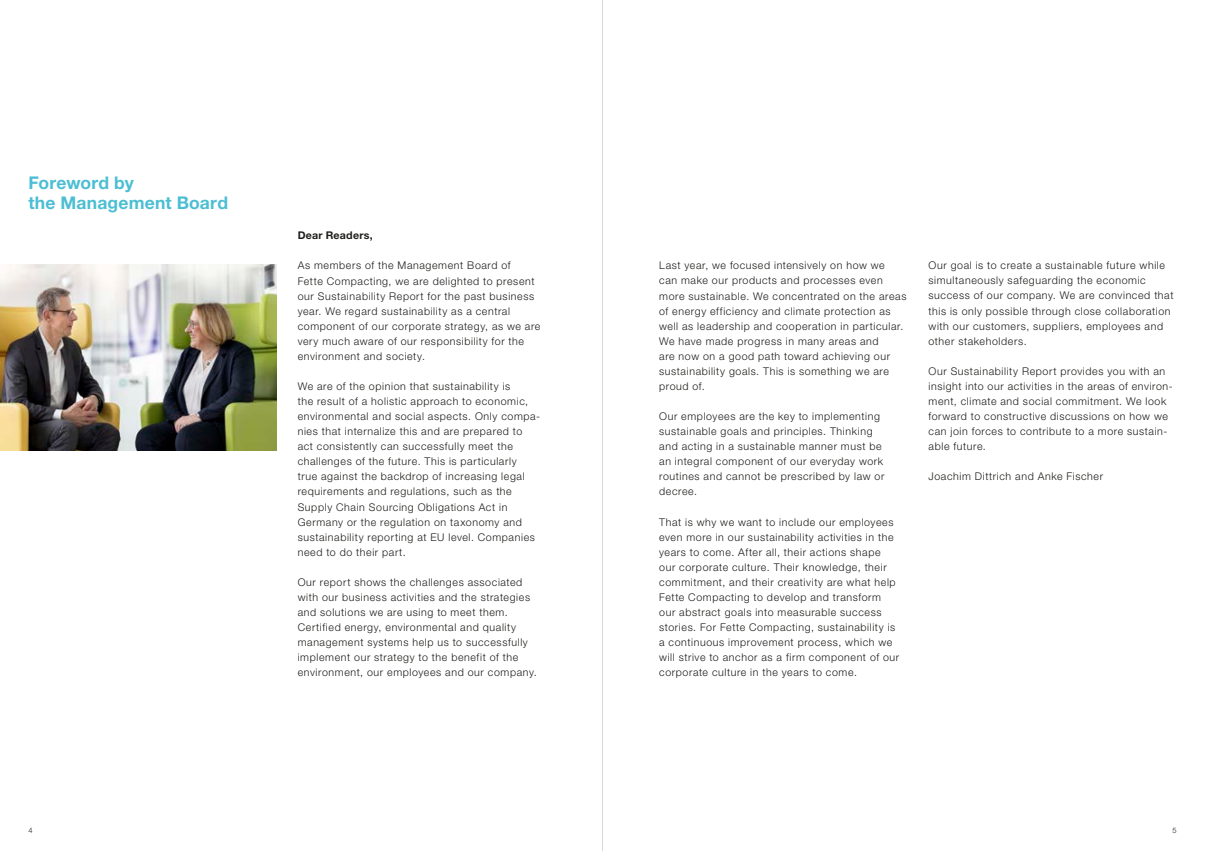
<style>
.page{position:relative;width:1205px;height:851px;background:#fff}
.page>*{position:absolute;margin:0;border:0;box-sizing:border-box;transform-origin:0 0}
.t1{font:700 17.5px/20px "Helvetica Neue LT Pro";letter-spacing:.01em;color:#4cbed3}
.t2{font:300 10.62px/15px "Helvetica Neue LT Pro";letter-spacing:.06em;color:#1d1d1b}
.t3{font:700 10.62px "Helvetica Neue LT Pro";letter-spacing:.025em;color:#1d1d1b}
.t4{font:300 7.5px "Helvetica Neue LT Pro";color:#1d1d1b}
</style>
<div class="page">
<img style="left:0;top:264px;width:276px;height:186px">
<hr style="left:602px;top:0;width:1px;height:850px;background:#dadada">
<h1 class="t1" style="left:28px;top:172px;width:201px">Foreword by<br>the Management Board</h1>
<p class="t3" style="left:298px;top:229px;width:77px">Dear Readers,</p>
<p class="t2" style="left:298px;top:258px;width:244px">As members of the Management Board of<br>Fette Compacting, we are delighted to present our Sustainability Report for the past business year. We regard sustainability as a central component of our corporate strategy, as we are very much aware of our responsibility for the environment and society.</p>
<p class="t2" style="left:298px;top:378px;width:244px">We are of the opinion that sustainability is<br>the result of a holistic approach to economic, environmental and social aspects. Only compa&shy;nies that internalize this and are prepared to act consistently can successfully meet the challenges of the future. This is particularly<br>true against the backdrop of increasing legal requirements and regulations, such as the Supply Chain Sourcing Obligations Act in Germany or the regulation on taxonomy and sustainability reporting at EU level. Companies need to do their part.</p>
<p class="t2" style="left:298px;top:574px;width:241px">Our report shows the challenges associated with our business activities and the strategies and solutions we are using to meet them.<br>Certified energy, environmental and quality management systems help us to successfully implement our strategy to the benefit of the environment, our employees and our company.</p>
<p class="t2" style="left:659px;top:258px;width:249px">Last year, we focused intensively on how we<br>can make our products and processes even more sustainable. We concentrated on the areas of energy efficiency and climate protection as well as leadership and cooperation in particular.<br>We have made progress in many areas and<br>are now on a good path toward achieving our sustainability goals. This is something we are proud of.</p>
<p class="t2" style="left:659px;top:408px;width:227px">Our employees are the key to implementing sustainable goals and principles. Thinking and acting in a sustainable manner must be an integral component of our everyday work routines and cannot be prescribed by law or decree.</p>
<p class="t2" style="left:659px;top:514px;width:242px">That is why we want to include our employees even more in our sustainability activities in the years to come. After all, their actions shape our corporate culture. Their knowledge, their commitment, and their creativity are what help Fette Compacting to develop and transform our abstract goals into measurable success stories. For Fette Compacting, sustainability is a continuous improvement process, which we will strive to anchor as a firm component of our corporate culture in the years to come.</p>
<p class="t2" style="left:928px;top:258px;width:246px">Our goal is to create a sustainable future while simultaneously safeguarding the economic success of our company. We are convinced that this is only possible through close collaboration with our customers, suppliers, employees and other stakeholders.</p>
<p class="t2" style="left:928px;top:363px;width:246px">Our Sustainability Report provides you with an insight into our activities in the areas of environ&shy;ment, climate and social commitment. We look forward to constructive discussions on how we can join forces to contribute to a more sustain&shy;able future.</p>
<p class="t2" style="left:928px;top:468px;width:176px">Joachim Dittrich and Anke Fischer</p>
<p class="t4" style="left:28px;top:825px;width:6px">4</p>
<p class="t4" style="left:1172px;top:825px;width:6px">5</p>
</div>
